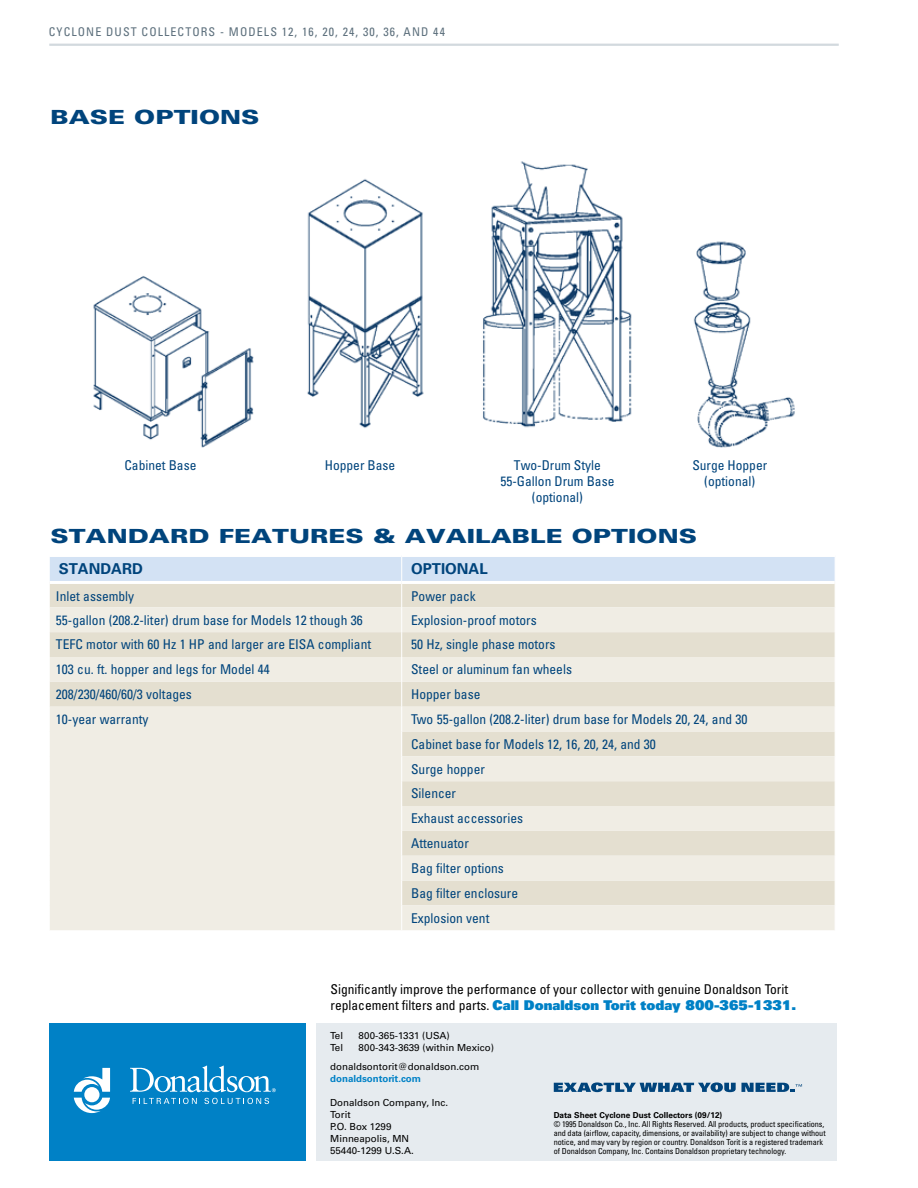
<style>
.page{position:relative;width:918px;height:1188px;background:#fff}
.page>*{position:absolute;margin:0;border:0;box-sizing:border-box;transform-origin:0 0}
.t1{font:900 19.5px "Univers LT Std";color:#00447c;scale:1.3 1}
.t2{font:700 15px "Univers LT Std";color:#00447c}
.t3{font:condensed 13.5px/24.9px "Univers LT Std";color:#00447c;text-align:center}
.t4{font:condensed 13.5px "Univers LT Std";color:#000}
.t5{font:13.5px "Univers LT Std X Black";color:#0081c6}
.t6{font:condensed 12px "Univers LT Std";letter-spacing:.09em;color:#5c6f7c}
.t7{font:9.75px/12px "Univers LT Std";color:#000}
.t8{font:700 9.75px "Univers LT Std";color:#0081c6}
.t9{font:condensed 8.25px/9px "Univers LT Std";letter-spacing:-.01em;color:#000}
.t10{font:700 8.25px "Univers LT Std";color:#000}
.s1{font-family:"Univers LT Std";font-stretch:condensed;color:#000}
</style>
<div class="page">
<div style="left:49px;top:1023px;width:257px;height:138px;background:#0081c6"></div>
<div style="left:317px;top:1023px;width:520px;height:138px;background:#e6ebef"></div>
<svg style="left:74px;top:1066px;width:202px;height:47px"></svg>
<svg style="left:554px;top:1082px;width:248px;height:10px"></svg>
<hr style="left:49px;top:44px;width:790px;height:2px;background:#d2d9de">
<img style="left:93px;top:161px;width:702px;height:287px">
<svg style="left:49px;top:557px;width:786px;height:373px;background:#eae7de"></svg>
<p class="t6" style="left:49px;top:24px;width:398px">cyclone dust collectors - models 12, 16, 20, 24, 30, 36, and 44</p>
<h1 class="t1" style="left:50px;top:105px;width:162px">BASE OPTIONS</h1>
<p class="t3" style="left:124px;top:453px;width:73px">Cabinet Base</p>
<p class="t3" style="left:325px;top:453px;width:72px">Hopper Base</p>
<p class="t3" style="left:500px;top:457px;width:115px;line-height:16.2px">Two-D rum Style<br>55-Gallon Drum Base (optional)</p>
<p class="t3" style="left:692px;top:457px;width:76px;line-height:16.2px">Surge Hopper (optional)</p>
<h1 class="t1" style="left:50px;top:523px;width:145px">STANDARD FEATU</h1>
<h1 class="t1" style="left:310px;top:523px;width:28px">RES</h1>
<h1 class="t1" style="left:373px;top:523px;width:168px">&amp; AVAILABLE OPTIONS</h1>
<p class="t2" style="left:59px;top:560px;width:84px">standard</p>
<p class="t2" style="left:411px;top:560px;width:78px">optional</p>
<p class="t3" style="left:56px;top:583px;width:80px">Inlet assembly</p>
<p class="t3" style="left:411px;top:583px;width:66px">Power pack</p>
<p class="t3" style="left:56px;top:607px;width:308px">55-gallon (208.2-liter) drum base for Models 12 though 36</p>
<p class="t3" style="left:411px;top:607px;width:127px">Explosion-proof motors</p>
<p class="t3" style="left:56px;top:632px;width:317px">TEFC motor with 60 Hz 1 HP and larger are EISA compliant</p>
<p class="t3" style="left:411px;top:632px;width:146px">50 Hz, single phase motors</p>
<p class="t3" style="left:56px;top:657px;width:215px">103 cu. ft. hopper and legs for Model 44</p>
<p class="t3" style="left:411px;top:657px;width:162px">Steel or aluminum fan wheels</p>
<p class="t3" style="left:56px;top:682px;width:137px">208/230/460/60/3 voltages</p>
<p class="t3" style="left:411px;top:682px;width:71px">Hopper base</p>
<p class="t3" style="left:56px;top:707px;width:94px">10-year warranty</p>
<p class="t3" style="left:411px;top:707px;width:338px;text-align:left">Two 55-gallon (208.2-liter) drum base for Models 20, 24, and 30<br>Cabinet base for Models 12, 16, 20, 24, and 30<br>Surge hopper<br>Silencer<br>Exhaust accessories<br>Attenuator<br>Bag filter options<br>Bag filter enclosure<br>Explosion vent</p>
<p class="t4" style="left:331px;top:980px;width:459px">Significantly improve the performance of your collector with genuine Donaldson Torit</p>
<p class="t5" style="left:331px;top:996px;width:467px"><span class="s1">replacement filters and parts.</span> Call Donaldson Torit today 800-365-1331.</p>
<p class="t7" style="left:330px;top:1030px;width:14px">Tel</p>
<p class="t7" style="left:359px;top:1030px;width:93px">800-365-1331 (USA)</p>
<p class="t7" style="left:330px;top:1042px;width:14px">Tel</p>
<p class="t7" style="left:330px;top:1038px;width:165px;line-height:18.8px;text-indent:28px">800-343-3639 (within Mexico) donaldsontorit@donaldson.com</p>
<p class="t8" style="left:330px;top:1073px;width:92px">donaldsontorit.com</p>
<p class="t7" style="left:330px;top:1096px;width:119px">Donaldson Company, Inc.<br>Torit<br>P.O. Box 1299<br>Minneapolis, MN<br>55440-1299 U.S.A.</p>
<p class="t10" style="left:554px;top:1111px;width:170px">Data Sheet Cyclone Dust Collectors (09/12)</p>
<p class="t9" style="left:554px;top:1120px;width:273px">© 1995 Donaldson Co., Inc. All Rights Reserved. All products, product specifications, and data (airflow, capacity, dimensions, or availability) are subject to change without notice, and may vary by region or country. Donaldson Torit is a registered trademark of Donaldson Company, Inc. Contains Donaldson proprietary technology.</p>
</div>
